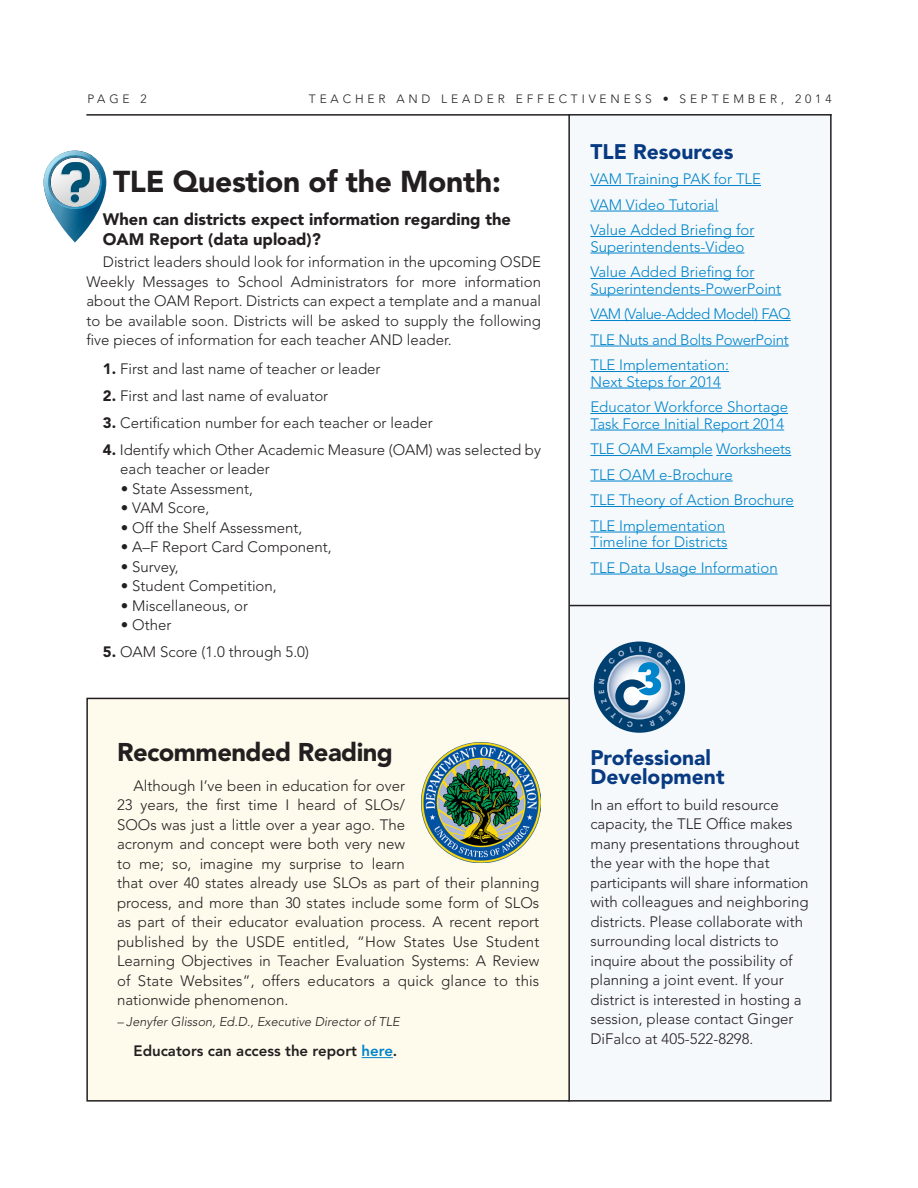
<style>
.page{position:relative;width:918px;height:1188px;background:#fff}
.page>*{position:absolute;margin:0;border:0;box-sizing:border-box;transform-origin:0 0}
.t1{font:900 30px "Avenir";letter-spacing:-.01em;color:#231f20}
.t2{font:900 25.5px "Avenir";letter-spacing:-.02em;color:#231f20}
.t3{font:900 21px "Avenir";color:#083a82}
.t4{font:900 16.5px "Avenir";color:#231f20}
.t5{font:300 15px/19.5px "Avenir";color:#231f20}
.t6{font:300 15px/16.5px "Avenir";color:#0084ca}
.t7{font:300 15px "Avenir";letter-spacing:-.02em;color:#0084ca}
.t8{font:800 15px "Avenir";color:#231f20}
.t9{font:300 15px "Avenir";letter-spacing:-.03em;color:#0084ca}
.t10{font:italic 300 12.75px "Avenir";color:#231f20}
.t11{font:300 12px "Avenir";letter-spacing:.32em;color:#231f20}
.s1{font-weight:900}
.s2{color:#0084ca}
</style>
<div class="page">
<hr style="left:86px;top:114px;width:746px;height:2px;background:#231f20">
<div style="left:569px;top:115px;width:262px;height:986px;background:#f5f9fc"></div>
<div style="left:568px;top:114px;width:264px;height:988px;border:2px solid #231f20"></div>
<hr style="left:590px;top:185px;width:171px;height:1px;background:#0084ca">
<hr style="left:590px;top:211px;width:128px;height:1px;background:#0084ca">
<hr style="left:590px;top:236px;width:164px;height:1px;background:#0084ca">
<hr style="left:590px;top:253px;width:154px;height:1px;background:#0084ca">
<hr style="left:590px;top:278px;width:164px;height:1px;background:#0084ca">
<hr style="left:590px;top:295px;width:191px;height:1px;background:#0084ca">
<hr style="left:590px;top:320px;width:201px;height:1px;background:#0084ca">
<hr style="left:590px;top:346px;width:199px;height:1px;background:#0084ca">
<hr style="left:590px;top:371px;width:139px;height:1px;background:#0084ca">
<hr style="left:590px;top:388px;width:131px;height:1px;background:#0084ca">
<hr style="left:590px;top:413px;width:198px;height:1px;background:#0084ca">
<hr style="left:590px;top:430px;width:194px;height:1px;background:#0084ca">
<hr style="left:590px;top:455px;width:123px;height:1px;background:#0084ca">
<hr style="left:716px;top:455px;width:75px;height:1px;background:#0084ca">
<hr style="left:590px;top:481px;width:143px;height:1px;background:#0084ca">
<hr style="left:590px;top:506px;width:204px;height:1px;background:#0084ca">
<hr style="left:590px;top:532px;width:135px;height:1px;background:#0084ca">
<hr style="left:590px;top:548px;width:137px;height:1px;background:#0084ca">
<hr style="left:590px;top:574px;width:188px;height:1px;background:#0084ca">
<hr style="left:570px;top:605px;width:261px;height:1px;background:#231f20">
<div style="left:87px;top:698px;width:482px;height:403px;background:#fefaec"></div>
<div style="left:86px;top:698px;width:484px;height:404px;border:2px solid #231f20"></div>
<hr style="left:362px;top:1057px;width:31px;height:1px;background:#0084ca">
<svg style="left:44px;top:150px;width:62px;height:92px"></svg>
<div style="left:71px;top:194px;width:8px;height:8px;background:#005274;border-radius:50%"></div>
<img style="left:421px;top:743px;width:120px;height:119px">
<div style="left:594px;top:642px;width:91px;height:91px;background:#004071;border-radius:50%"></div>
<svg style="left:598px;top:646px;width:82px;height:81px"></svg>
<p class="t11" style="left:87px;top:92px;width:61px">PAGE 2</p>
<p class="t11" style="left:309px;top:92px;width:524px">TEACHER AND LEADER EFFECTIVENESS • SEPTEMBER, 2014</p>
<p class="t3" style="left:590px;top:139px;width:145px">TLE Resources</p>
<p class="t6" style="left:590px;top:171px;width:172px">VAM Training PAK for TLE</p>
<p class="t6" style="left:590px;top:196px;width:129px">VAM Video Tutorial</p>
<p class="t6" style="left:590px;top:222px;width:165px">Value Added Briefing for</p>
<p class="t6" style="left:590px;top:238px;width:156px">Superintendents-Video</p>
<p class="t6" style="left:590px;top:264px;width:165px">Value Added Briefing for</p>
<p class="t6" style="left:590px;top:280px;width:192px">Superintendents-PowerPoint</p>
<p class="t9" style="left:590px;top:305px;width:202px">VAM (Value-Added Model) FAQ</p>
<p class="t7" style="left:590px;top:331px;width:200px">TLE Nuts and Bolts PowerPoint</p>
<p class="t6" style="left:590px;top:357px;width:140px">TLE Implementation:</p>
<p class="t6" style="left:590px;top:373px;width:132px">Next Steps for 2014</p>
<p class="t6" style="left:590px;top:399px;width:199px">Educator Workforce Shortage<br>Task Force Initial Report 2014</p>
<p class="t7" style="left:590px;top:440px;width:202px">TLE OAM Example Worksheets</p>
<p class="t6" style="left:590px;top:466px;width:144px">TLE OAM e-Brochure</p>
<p class="t6" style="left:590px;top:492px;width:205px">TLE Theory of Action Brochure</p>
<p class="t6" style="left:590px;top:517px;width:136px">TLE Implementation</p>
<p class="t6" style="left:590px;top:534px;width:139px">Timeline for Districts</p>
<p class="t6" style="left:590px;top:559px;width:189px">TLE Data Usage Information</p>
<p class="t1" style="left:113px;top:164px;width:389px">TLE Question of the Month:</p>
<p class="t4" style="left:103px;top:210px;width:410px">When can districts expect information regarding the</p>
<p class="t4" style="left:103px;top:229px;width:220px">OAM Report (data upload)?</p>
<p class="t5" style="left:86px;top:252px;width:456px;text-align:justify;text-indent:16px">District leaders should look for information in the upcoming OSDE Weekly Messages to School Administrators for more information about the OAM Report. Districts can expect a template and a manual to be available soon. Districts will be asked to supply the following five pieces of information for each teacher AND leader.</p>
<p class="t5" style="left:103px;top:359px;width:279px"><span class="s1">1.</span> First and last name of teacher or leader</p>
<p class="t5" style="left:103px;top:386px;width:227px"><span class="s1">2.</span> First and last name of evaluator</p>
<p class="t5" style="left:103px;top:413px;width:331px"><span class="s1">3.</span> Certification number for each teacher or leader</p>
<p class="t5" style="left:103px;top:440px;width:440px"><span class="s1">4.</span> Identify which Other Academic Measure (OAM) was selected by</p>
<p class="t5" style="left:120px;top:459px;width:151px">each teacher or leader</p>
<p class="t5" style="left:121px;top:479px;width:134px">• State Assessment,</p>
<p class="t5" style="left:121px;top:498px;width:90px">• VAM Score,</p>
<p class="t5" style="left:121px;top:518px;width:183px">• Off the Shelf Assessment,</p>
<p class="t5" style="left:121px;top:537px;width:212px">• A–F Report Card Component,</p>
<p class="t5" style="left:121px;top:557px;width:59px">• Survey,</p>
<p class="t5" style="left:121px;top:576px;width:157px">• Student Competition,</p>
<p class="t5" style="left:121px;top:596px;width:129px">• Miscellaneous, or</p>
<p class="t5" style="left:121px;top:615px;width:52px">• Other</p>
<p class="t5" style="left:103px;top:642px;width:208px"><span class="s1">5.</span> OAM Score (1.0 through 5.0)</p>
<p class="t2" style="left:117px;top:736px;width:278px">Recommended Reading</p>
<p class="t5" style="left:117px;top:776px;width:424px;text-indent:16px">Although I’ve been in education for over<br>23 years, the first time I heard of SLOs/<br>SOOs was just a little over a year ago. The<br>acronym and concept were both very new<br>to me; so, imagine my surprise to learn<br>that over 40 states already use SLOs as part of their planning process, and more than 30 states include some form of SLOs as part of their educator evaluation process. A recent report published by the USDE entitled, “How States Use Student Learning Objectives in Teacher Evaluation Systems: A Review of State Websites”, offers educators a quick glance to this nationwide phenomenon.</p>
<p class="t10" style="left:117px;top:1014px;width:284px">– Jenyfer Glisson, Ed.D., Executive Director of TLE</p>
<p class="t8" style="left:134px;top:1042px;width:265px">Educators can access the report <span class="s2">here</span>.</p>
<p class="t3" style="left:590px;top:745px;width:122px">Professional</p>
<p class="t3" style="left:590px;top:764px;width:136px">Development</p>
<p class="t5" style="left:590px;top:795px;width:211px">In an effort to build resource capacity, the TLE Office makes many presentations throughout the year with the hope that</p>
<p class="t5" style="left:590px;top:873px;width:220px">participants will share information</p>
<p class="t5" style="left:590px;top:892px;width:220px">with colleagues and neighboring districts. Please collaborate with surrounding local districts to inquire about the possibility of planning a joint event. If your district is interested in hosting a session, please contact Ginger<br>DiFalco at 405-522-8298.</p>
</div>
